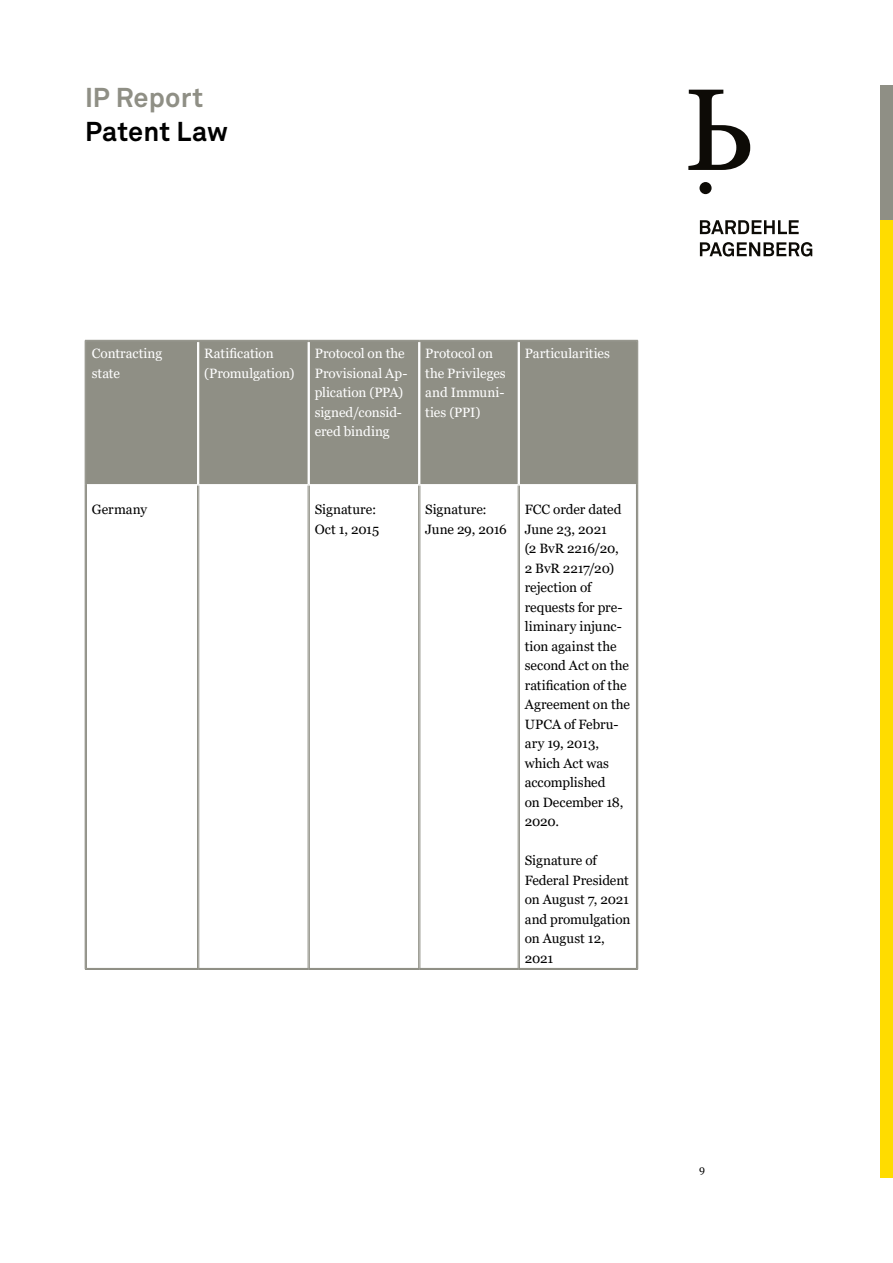
<style>
.page{position:relative;width:893px;height:1263px;background:#fff}
.page>*{position:absolute;margin:0;border:0;box-sizing:border-box;transform-origin:0 0}
.t1{font:700 27px "Akkurat Std";letter-spacing:.005em;color:#000}
.t2{font:700 27px "Akkurat Std";letter-spacing:.005em;color:#8f8f85}
.t3{font:13.5px/19.5px "Georgia";letter-spacing:-.005em;color:#000}
.t4{font:13.5px/19.5px "Georgia";color:#fff}
.t5{font:10.5px "Georgia";color:#000}
</style>
<div class="page">
<div style="left:881px;top:220px;width:12px;height:957px;background:#ffdc00"></div>
<div style="left:881px;top:85px;width:12px;height:135px;background:#8f8f85"></div>
<svg style="left:688px;top:90px;width:62px;height:80px"></svg>
<div style="left:699px;top:182px;width:13px;height:12px;background:#0d0b06;border-radius:50%"></div>
<svg style="left:700px;top:242px;width:112px;height:15px"></svg>
<svg style="left:700px;top:220px;width:99px;height:14px"></svg>
<div style="left:87px;top:342px;width:549px;height:142px;background:#8f8f85"></div>
<hr style="left:197px;top:342px;width:2px;height:142px;background:#fff">
<hr style="left:418px;top:342px;width:2px;height:142px;background:#fff">
<hr style="left:86px;top:968px;width:112px;height:1px;background:#8f8f85">
<hr style="left:85px;top:969px;width:113px;height:1px;background:#8f8f85">
<hr style="left:198px;top:968px;width:111px;height:1px;background:#8f8f85">
<hr style="left:198px;top:969px;width:111px;height:1px;background:#8f8f85">
<hr style="left:309px;top:968px;width:110px;height:1px;background:#8f8f85">
<hr style="left:309px;top:969px;width:110px;height:1px;background:#8f8f85">
<hr style="left:419px;top:968px;width:100px;height:1px;background:#8f8f85">
<hr style="left:419px;top:969px;width:100px;height:1px;background:#8f8f85">
<hr style="left:519px;top:968px;width:118px;height:1px;background:#8f8f85">
<hr style="left:519px;top:969px;width:119px;height:1px;background:#8f8f85">
<hr style="left:197px;top:486px;width:1px;height:482px;background:#8f8f85">
<hr style="left:199px;top:486px;width:1px;height:482px;background:#8f8f85">
<hr style="left:308px;top:486px;width:1px;height:482px;background:#8f8f85">
<hr style="left:309px;top:486px;width:1px;height:482px;background:#8f8f85">
<hr style="left:418px;top:486px;width:1px;height:482px;background:#8f8f85">
<hr style="left:420px;top:486px;width:1px;height:482px;background:#8f8f85">
<hr style="left:518px;top:486px;width:1px;height:482px;background:#8f8f85">
<hr style="left:519px;top:486px;width:1px;height:482px;background:#8f8f85">
<hr style="left:199px;top:342px;width:1px;height:142px;background:#fff">
<hr style="left:308px;top:342px;width:1px;height:142px;background:#fff">
<hr style="left:309px;top:342px;width:1px;height:142px;background:#fff">
<hr style="left:420px;top:342px;width:1px;height:142px;background:#fff">
<hr style="left:518px;top:342px;width:1px;height:142px;background:#fff">
<hr style="left:519px;top:342px;width:1px;height:142px;background:#fff">
<hr style="left:85px;top:485px;width:1px;height:484px;background:#8f8f85">
<hr style="left:86px;top:485px;width:1px;height:483px;background:#8f8f85">
<hr style="left:636px;top:485px;width:1px;height:483px;background:#8f8f85">
<hr style="left:637px;top:485px;width:1px;height:484px;background:#8f8f85">
<hr style="left:85px;top:340px;width:113px;height:1px;background:#8f8f85">
<hr style="left:86px;top:341px;width:112px;height:1px;background:#8f8f85">
<hr style="left:85px;top:340px;width:1px;height:145px;background:#8f8f85">
<hr style="left:86px;top:342px;width:1px;height:143px;background:#8f8f85">
<hr style="left:198px;top:340px;width:111px;height:1px;background:#8f8f85">
<hr style="left:198px;top:341px;width:111px;height:1px;background:#8f8f85">
<hr style="left:309px;top:340px;width:110px;height:1px;background:#8f8f85">
<hr style="left:309px;top:341px;width:110px;height:1px;background:#8f8f85">
<hr style="left:419px;top:340px;width:100px;height:1px;background:#8f8f85">
<hr style="left:419px;top:341px;width:100px;height:1px;background:#8f8f85">
<hr style="left:519px;top:340px;width:119px;height:1px;background:#8f8f85">
<hr style="left:519px;top:341px;width:118px;height:1px;background:#8f8f85">
<hr style="left:636px;top:342px;width:1px;height:143px;background:#8f8f85">
<hr style="left:637px;top:340px;width:1px;height:145px;background:#8f8f85">
<h1 class="t2" style="left:85px;top:80px;width:120px">IP Report</h1>
<h1 class="t1" style="left:85px;top:115px;width:144px">Patent Law</h1>
<p class="t4" style="left:92px;top:344px;width:72px">Contracting state</p>
<p class="t4" style="left:204px;top:344px;width:92px">Ratification (Promulgation)</p>
<p class="t4" style="left:315px;top:344px;width:94px">Protocol on the<br>Provisional Ap&shy;plication (PPA) signed/consid&shy;ered binding</p>
<p class="t4" style="left:425px;top:344px;width:82px">Protocol on the Privileges and Immuni&shy;ties (PPI)</p>
<p class="t4" style="left:525px;top:344px;width:87px">Particularities</p>
<p class="t3" style="left:92px;top:500px;width:57px">Germany</p>
<p class="t3" style="left:315px;top:500px;width:66px">Signature:<br>Oct 1, 2015</p>
<p class="t3" style="left:425px;top:500px;width:83px">Signature:<br>June 29, 2016</p>
<p class="t3" style="left:525px;top:500px;width:107px">FCC order dated<br>June 23, 2021<br>(2 BvR 2216/20,<br>2 BvR 2217/20) rejection of requests for pre&shy;liminary injunc&shy;tion against the second Act on the ratification of the<br>Agreement on the<br>UPCA of Febru&shy;ary 19, 2013, which Act was accomplished<br>on December 18,<br>2020.</p>
<p class="t3" style="left:525px;top:851px;width:107px">Signature of<br>Federal President on August 7, 2021 and promulgation on August 12,<br>2021</p>
<p class="t5" style="left:699px;top:1163px;width:7px">9</p>
</div>
